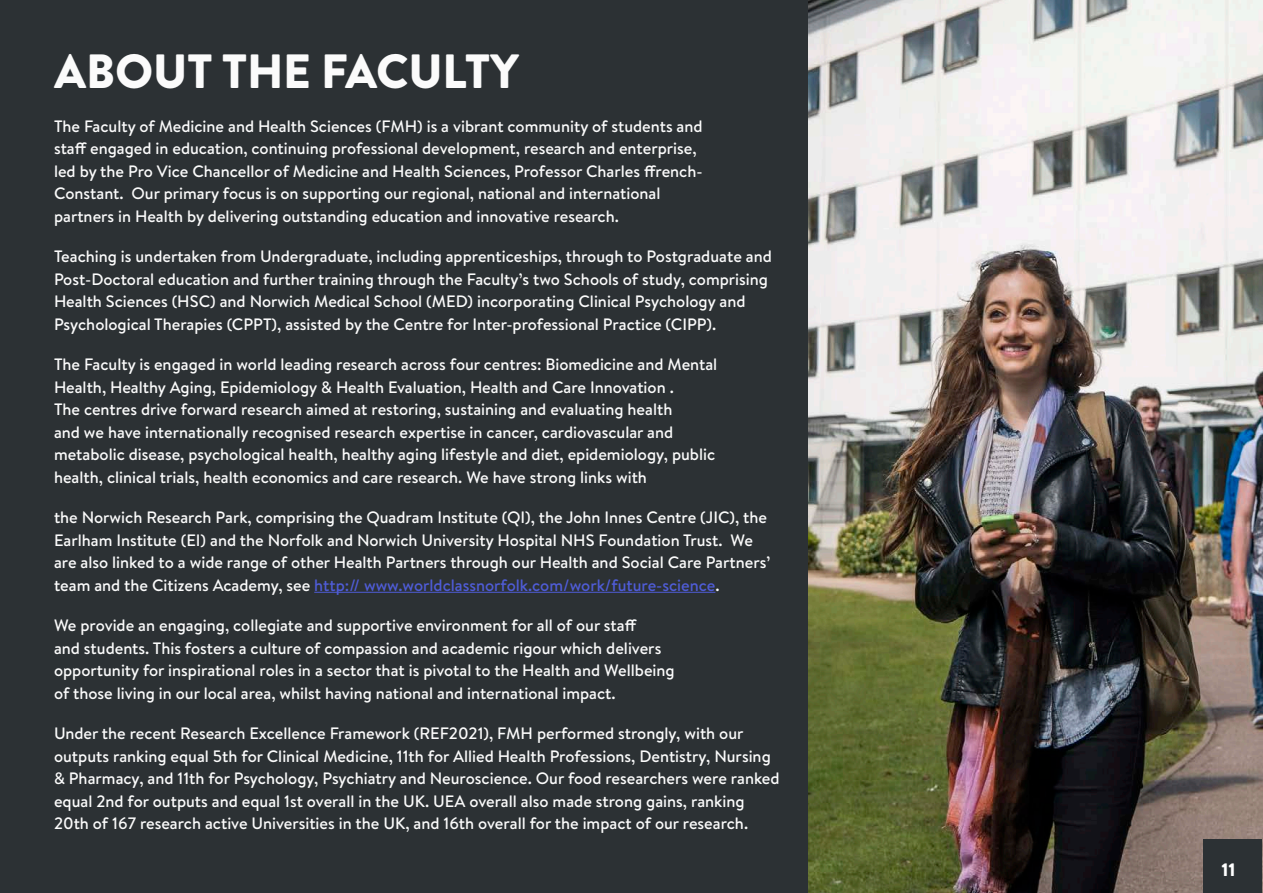
<style>
.page{position:relative;width:1263px;height:893px;background:#fff}
.page>*{position:absolute;margin:0;border:0;box-sizing:border-box;transform-origin:0 0}
.Main_Heading{font:900 48px "Brandon Text";letter-spacing:-.005em;color:#fbfbfb}
.t1{font:900 18px "Brandon Text";color:#fff}
.Paragraph{font:500 16.5px/22.5px "Brandon Text";color:#fbfbfb}
.s1{color:#4f5cd6}
.s2{color:#000}
</style>
<div class="page">
<img style="left:807px;top:0;width:456px;height:893px">
<div style="left:0;top:0;width:807px;height:893px;background:#2c3134"></div>
<hr style="left:314px;top:592px;width:401px;height:1px;background:#4f5cd6">
<div style="left:1203px;top:839px;width:59px;height:54px;background:#2c3134"></div>
<p class="Main_Heading" style="left:54px;top:38px;width:466px">ABOUT THE FACULTY</p>
<p class="Paragraph" style="left:54px;top:114px;width:650px">The Faculty of Medicine and Health Sciences (FMH) is a vibrant community of students and staff engaged in education, continuing professional development, research and enterprise, led by the Pro Vice Chancellor of Medicine and Health Sciences, Professor Charles ffrench-Constant. Our primary focus is on supporting our regional, national and international partners in Health by delivering outstanding education and innovative research.</p>
<p class="Paragraph" style="left:54px;top:245px;width:719px">Teaching is undertaken from Undergraduate, including apprenticeships, through to Postgraduate and Post-Doctoral education and further training through the Faculty’s two Schools of study, comprising Health Sciences (HSC) and Norwich Medical School (MED) incorporating Clinical Psychology and Psychological Therapies (CPPT), assisted by the Centre for Inter-professional Practice (CIPP).</p>
<p class="Paragraph" style="left:54px;top:353px;width:665px">The Faculty is engaged in world leading research across four centres: Biomedicine and Mental Health, Healthy Aging, Epidemiology &amp; Health Evaluation, Health and Care Innovation .<br>The centres drive forward research aimed at restoring, sustaining and evaluating health<br>and we have internationally recognised research expertise in cancer, cardiovascular and metabolic disease, psychological health, healthy aging lifestyle and diet, epidemiology, public health, clinical trials, health economics and care research. We have strong links with</p>
<p class="Paragraph" style="left:54px;top:506px;width:718px">the Norwich Research Park, comprising the Quadram Institute (QI), the John Innes Centre (JIC), the Earlham Institute (EI) and the Norfolk and Norwich University Hospital NHS Foundation Trust. We are also linked to a wide range of other Health Partners through our Health and Social Care Partners’ team and the Citizens Academy, see <span class="s1">http:// www.worldclassnorfolk.com/work/future-science</span>.</p>
<p class="Paragraph" style="left:54px;top:614px;width:622px">We provide an engaging, collegiate and supportive environment for all of our staff<br>and students. This fosters a culture of compassion and academic rigour which delivers opportunity for inspirational roles in a sector that is pivotal to the Health and Wellbeing of those living in our local area, whilst having national and international impact.</p>
<p class="Paragraph" style="left:54px;top:722px;width:727px">Under the recent Research Excellence Framework (REF2021), FMH performed strongly, with our outputs ranking equal 5th for Clinical Medicine, 11th for Allied Health Professions, Dentistry, Nursing &amp; Pharmacy, and 11th for Psychology, Psychiatry and Neuroscience. Our food researchers were ranked equal 2nd for outputs and equal 1st overall in the UK. UEA overall also made strong gains, ranking 20th of 167 research active Universities in the UK, and 16th overall for the impact of our research.</p>
<p class="t1" style="left:1221px;top:857px;width:23px">11<span class="s2">1</span></p>
</div>
